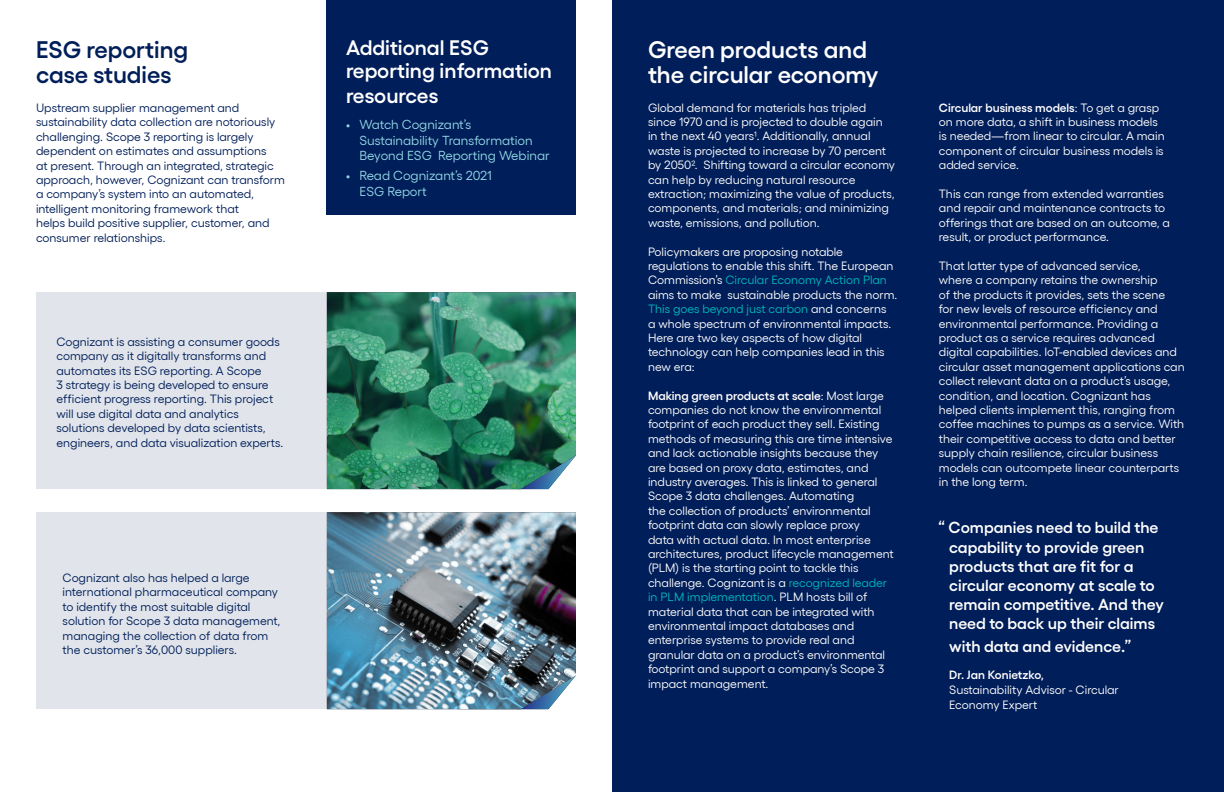
<style>
.page{position:relative;width:1224px;height:792px;background:#fff}
.page>*{position:absolute;margin:0;border:0;box-sizing:border-box;transform-origin:0 0}
.t1{font:600 24px/24.8px "Gellix";color:#fff}
.t2{font:600 24px/25.2px "Gellix";color:#001e59}
.t3{font:600 21px/23px "Gellix";color:#fff}
.t4{font:600 16px/19.2px "Gellix";color:#fff}
.t5{font:13px/15.6px "Gellix";color:#94d7e5}
.t6{font:12px/14.4px "Gellix";color:#fff}
.t7{font:12px/14.4px "Gellix";color:#001e59}
.s1{color:#00b6bc}
.s2{font-weight:600}
</style>
<div class="page">
<div style="left:36px;top:292px;width:300px;height:197px;background:#e1e5eb"></div>
<div style="left:36px;top:512px;width:300px;height:197px;background:#e1e5eb"></div>
<div style="left:612px;top:0;width:612px;height:792px;background:#001e59"></div>
<div style="left:327px;top:0;width:249px;height:215px;background:#001e59"></div>
<img style="left:327px;top:292px;width:249px;height:197px">
<img style="left:327px;top:512px;width:249px;height:197px">
<p class="t2" style="left:36px;top:34px;width:154px">ESG reporting case studies</p>
<p class="t7" style="left:36px;top:99px;width:250px">Upstream supplier management and sustainability data collection are notoriously challenging. Scope 3 reporting is largely dependent on estimates and assumptions<br>at present. Through an integrated, strategic approach, however, Cognizant can transform a company’s system into an automated, intelligent monitoring framework that<br>helps build positive supplier, customer, and consumer relationships.</p>
<p class="t7" style="left:56px;top:333px;width:228px">Cognizant is assisting a consumer goods company as it digitally transforms and automates its ESG reporting. A Scope<br>3 strategy is being developed to ensure efficient progress reporting. This project will use digital data and analytics solutions developed by data scientists, engineers, and data visualization experts.</p>
<p class="t7" style="left:63px;top:569px;width:219px">Cognizant also has helped a large international pharmaceutical company to identify the most suitable digital solution for Scope 3 data management, managing the collection of data from the customer’s 36,000 suppliers.</p>
<p class="t3" style="left:346px;top:34px;width:208px">Additional ESG reporting information</p>
<p class="t3" style="left:346px;top:82px;width:94px">resources</p>
<p class="t5" style="left:360px;top:116px;width:192px;text-indent:-14px">• Watch Cognizant’s<br>Sustainability Transformation<br>Beyond ESG Reporting Webinar</p>
<p class="t5" style="left:360px;top:166px;width:134px;text-indent:-14px">• Read Cognizant’s 2021<br>ESG Report</p>
<p class="t1" style="left:648px;top:35px;width:232px">Green products and the circular economy</p>
<p class="t6" style="left:648px;top:99px;width:248px">Global demand for materials has tripled since 1970 and is projected to double again in the next 40 years¹. Additionally, annual waste is projected to increase by 70 percent by 20502. Shifting toward a circular economy can help by reducing natural resource extraction; maximizing the value of products, components, and materials; and minimizing waste, emissions, and pollution.</p>
<p class="t6" style="left:648px;top:243px;width:251px">Policymakers are proposing notable regulations to enable this shift. The European Commission’s <span class="s1">Circular Economy Action Plan </span>aims to make sustainable products the norm.<br><span class="s1">This goes beyond just carbon</span> and concerns<br>a whole spectrum of environmental impacts.<br>Here are two key aspects of how digital technology can help companies lead in this new era:</p>
<p class="t6" style="left:648px;top:387px;width:247px"><span class="s2">Making green products at scale</span>: Most large companies do not know the environmental footprint of each product they sell. Existing methods of measuring this are time intensive and lack actionable insights because they are based on proxy data, estimates, and industry averages. This is linked to general Scope 3 data challenges. Automating<br>the collection of products’ environmental footprint data can slowly replace proxy<br>data with actual data. In most enterprise architectures, product lifecycle management (PLM) is the starting point to tackle this challenge. Cognizant is a <span class="s1">recognized leader in PLM implementation</span>. PLM hosts bill of material data that can be integrated with environmental impact databases and enterprise systems to provide real and granular data on a product’s environmental footprint and support a company’s Scope 3 impact management.</p>
<p class="t6" style="left:939px;top:99px;width:227px"><span class="s2">Circular business models</span>: To get a grasp on more data, a shift in business models is needed—from linear to circular. A main component of circular business models is added service.</p>
<p class="t6" style="left:939px;top:185px;width:233px">This can range from extended warranties and repair and maintenance contracts to offerings that are based on an outcome, a result, or product performance.</p>
<p class="t6" style="left:939px;top:257px;width:247px">That latter type of advanced service,<br>where a company retains the ownership<br>of the products it provides, sets the scene<br>for new levels of resource efficiency and environmental performance. Providing a product as a service requires advanced digital capabilities. IoT-enabled devices and circular asset management applications can collect relevant data on a product’s usage, condition, and location. Cognizant has helped clients implement this, ranging from coffee machines to pumps as a service. With their competitive access to data and better supply chain resilience, circular business models can outcompete linear counterparts in the long term.</p>
<p class="t4" style="left:949px;top:516px;width:216px;text-indent:-11px">“ Companies need to build the capability to provide green products that are fit for a circular economy at scale to remain competitive. And they need to back up their claims</p>
<p class="t4" style="left:949px;top:635px;width:184px">with data and evidence.”</p>
<p class="t6" style="left:949px;top:666px;width:171px;line-height:15px"><span class="s2">Dr. Jan Konietzko,<br></span>Sustainability Advisor - Circular<br>Economy Expert</p>
</div>
